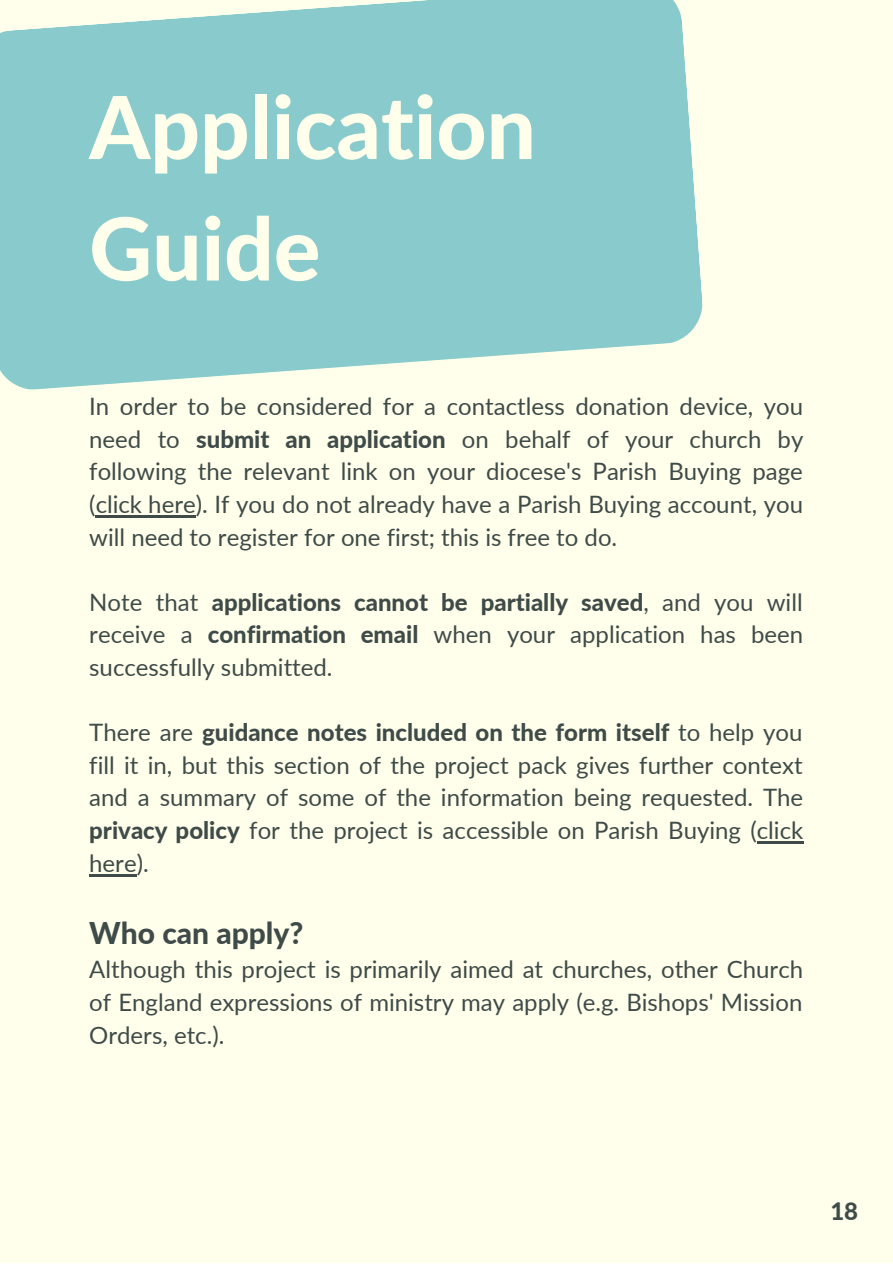
<style>
.page{position:relative;width:893px;height:1264px;background:#fff}
.page>*{position:absolute;margin:0;border:0;box-sizing:border-box;transform-origin:0 0}
.t1{font:800 86.85px/121.4px "Lato";color:#ffffeb}
.t2{font:800 30px "Lato";color:#3f4b48}
.t3{font:24px/32.5px "Lato";color:#3f4b48;text-align:justify}
.t4{font:800 24px "Lato";color:#3f4b48}
.s1{font-weight:800}
</style>
<div class="page">
<div style="left:0;top:0;width:892px;height:1262px;background:#ffffeb"></div>
<svg style="left:0;top:0;width:703px;height:390px;background:#94d0cf"></svg>
<hr style="left:96px;top:515px;width:100px;height:2px;background:#3f4b48">
<hr style="left:756px;top:841px;width:47px;height:2px;background:#3f4b48">
<hr style="left:89px;top:873px;width:48px;height:3px;background:#3f4b48">
<h1 class="t1" style="left:89px;top:65px;width:448px">Application<br>Guide</h1>
<p class="t3" style="left:89px;top:389px;width:715px">In order to be considered for a contactless donation device, you need to <span class="s1">submit an application</span> on behalf of your church by following the relevant link on your diocese's Parish Buying page (click here). If you do not already have a Parish Buying account, you will need to register for one first; this is free to do.</p>
<p class="t3" style="left:89px;top:585px;width:715px">Note that <span class="s1">applications cannot be partially saved</span>, and you will receive a <span class="s1">confirmation email</span> when your application has been successfully submitted.</p>
<p class="t3" style="left:89px;top:715px;width:715px">There are <span class="s1">guidance notes included on the form itself</span> to help you fill it in, but this section of the project pack gives further context and a summary of some of the information being requested. The <span class="s1">privacy policy</span> for the project is accessible on Parish Buying (click here).</p>
<p class="t2" style="left:89px;top:914px;width:216px">Who can apply?</p>
<p class="t3" style="left:89px;top:952px;width:715px">Although this project is primarily aimed at churches, other Church of England expressions of ministry may apply (e.g. Bishops' Mission Orders, etc.).</p>
<p class="t4" style="left:830px;top:1196px;width:29px">18</p>
</div>
